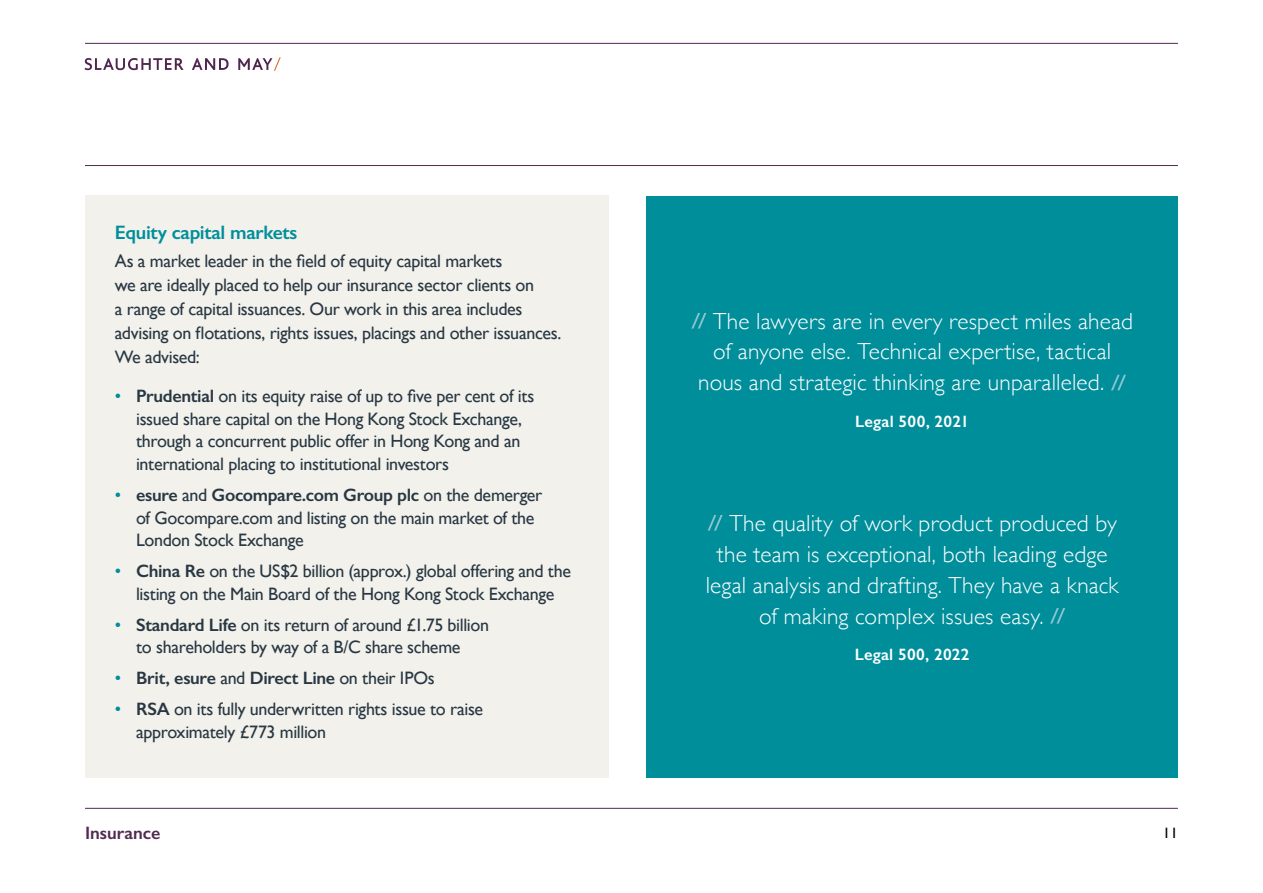
<style>
.page{position:relative;width:1263px;height:893px;background:#fff}
.page>*{position:absolute;margin:0;border:0;box-sizing:border-box;transform-origin:0 0}
.t1{font:300 23.25px "Gill Sans";letter-spacing:.005em;color:#fff}
.t2{font:600 19.5px "Gill Sans";letter-spacing:-.015em;color:#008e9b}
.t3{font:18px/22.5px "Gill Sans";letter-spacing:-.02em;color:#283743}
.t4{font:600 18px "Gill Sans";letter-spacing:-.015em;color:#283743}
.t5{font:600 18px "Gill Sans";color:#52294f}
.t6{font:600 16.5px "Gill Sans";letter-spacing:.015em;color:#fff}
.t7{font:15px "Gill Sans";color:#000}
.s1{color:#008e9b}
.s2{font-weight:600}
.s3{font-weight:400;color:#008e9b}
.s4{font-weight:400}
</style>
<div class="page">
<div style="left:646px;top:196px;width:532px;height:581px;background:#008e9b"></div>
<div style="left:85px;top:196px;width:523px;height:582px;background:#f2f1eb"></div>
<svg style="left:691px;top:313px;width:15px;height:16px"></svg>
<svg style="left:1111px;top:375px;width:15px;height:15px"></svg>
<svg style="left:708px;top:515px;width:15px;height:16px"></svg>
<svg style="left:1050px;top:608px;width:15px;height:16px"></svg>
<hr style="left:85px;top:43px;width:1093px;height:1px;background:#52294f">
<hr style="left:85px;top:808px;width:1093px;height:1px;background:#52294f">
<hr style="left:85px;top:165px;width:1093px;height:1px;background:#52294f">
<svg style="left:85px;top:58px;width:99px;height:12px"></svg>
<svg style="left:192px;top:58px;width:37px;height:12px"></svg>
<svg style="left:238px;top:57px;width:43px;height:14px"></svg>
<p class="t2" style="left:115px;top:220px;width:184px">Equity capital markets</p>
<p class="t3" style="left:115px;top:249px;width:448px;line-height:24px">As a market leader in the field of equity capital markets<br>we are ideally placed to help our insurance sector clients on<br>a range of capital issuances. Our work in this area includes advising on flotations, rights issues, placings and other issuances.<br>We advised:</p>
<p class="t3" style="left:136px;top:385px;width:400px;text-indent:-21px"><span class="s1">•</span> <span class="s2">Prudential</span> on its equity raise of up to five per cent of its issued share capital on the Hong Kong Stock Exchange, through a concurrent public offer in Hong Kong and an international placing to institutional investors</p>
<p class="t3" style="left:136px;top:483px;width:408px;text-indent:-21px"><span class="s1">•</span> <span class="s2">esure</span> and <span class="s2">Gocompare.com Group plc</span> on the demerger of Gocompare.com and listing on the main market of the<br>London Stock Exchange</p>
<p class="t3" style="left:115px;top:559px;width:458px;text-align:center"><span class="s1">•</span> <span class="s2">China Re</span> on the US$2 billion (approx.) global offering and the listing on the Main Board of the Hong Kong Stock Exchange</p>
<p class="t3" style="left:115px;top:613px;width:376px;text-align:center"><span class="s1">•</span> <span class="s2">Standard Life</span> on its return of around £1.75 billion to shareholders by way of a B/C share scheme</p>
<p class="t4" style="left:115px;top:667px;width:321px"><span class="s3">•</span> Brit, esure <span class="s4">and</span> Direct Line <span class="s4">on their IPOs</span></p>
<p class="t3" style="left:136px;top:697px;width:348px;text-indent:-21px"><span class="s1">•</span> <span class="s2">RSA</span> on its fully underwritten rights issue to raise approximately £773 million</p>
<p class="t1" style="left:713px;top:303px;width:421px">The lawyers are in every respect miles ahead</p>
<p class="t1" style="left:713px;top:333px;width:400px">of anyone else. Technical expertise, tactical</p>
<p class="t1" style="left:698px;top:364px;width:407px">nous and strategic thinking are unparalleled.</p>
<p class="t6" style="left:855px;top:412px;width:115px">Legal 500, 2021</p>
<p class="t1" style="left:729px;top:505px;width:389px">The quality of work product produced by</p>
<p class="t1" style="left:717px;top:536px;width:392px">the team is exceptional, both leading edge</p>
<p class="t1" style="left:706px;top:567px;width:414px">legal analysis and drafting. They have a knack</p>
<p class="t1" style="left:759px;top:598px;width:286px">of making complex issues easy.</p>
<p class="t6" style="left:855px;top:645px;width:116px">Legal 500, 2022</p>
<p class="t5" style="left:85px;top:822px;width:77px">Insurance</p>
<p class="t7" style="left:1163px;top:824px;width:16px">11</p>
</div>
